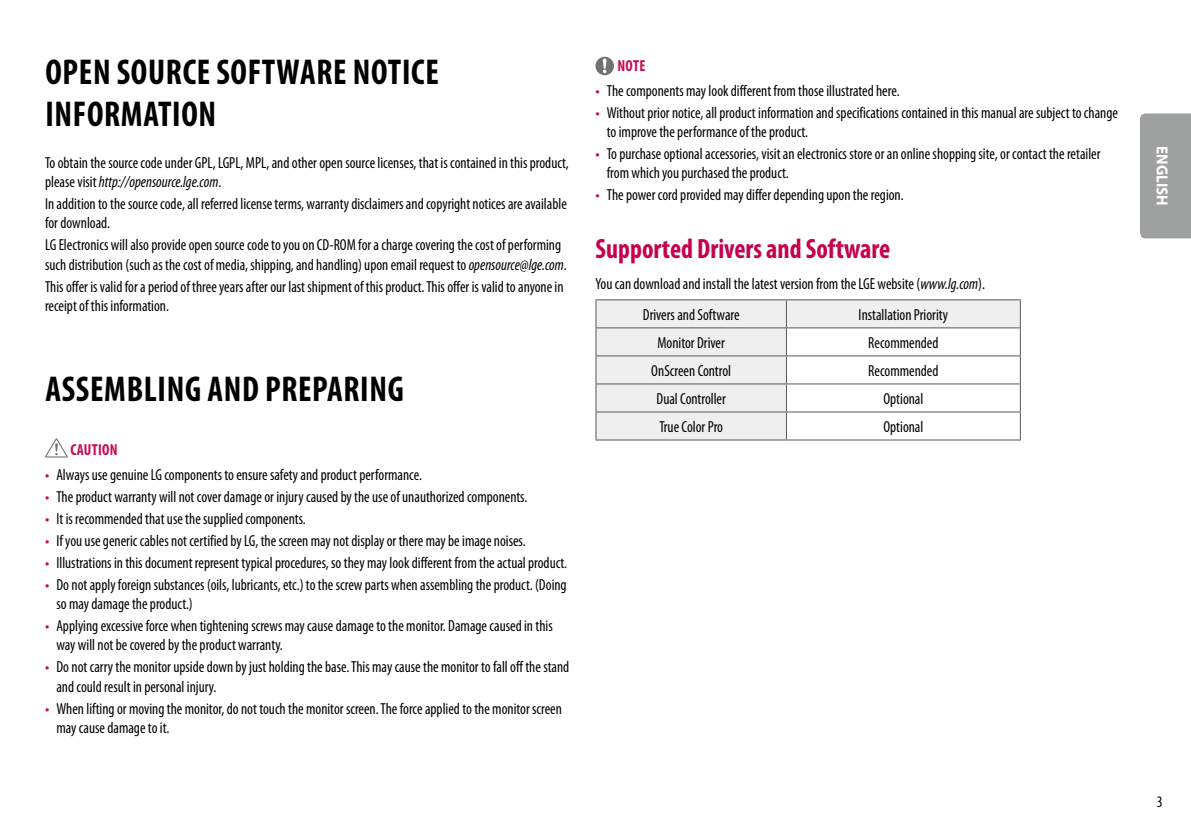
<style>
.page{position:relative;width:1191px;height:840px;background:#fff}
.page>*{position:absolute;margin:0;border:0;box-sizing:border-box;transform-origin:0 0}
.t1{font:700 condensed 36px/42px "Myriad Pro";letter-spacing:.02em;color:#000;scale:.95 1}
.t2{font:700 condensed 28px "Myriad Pro";color:#c7004e;scale:.95 1}
.t3{font:condensed 16px/19.2px "Myriad Pro";color:#000;scale:.95 1}
.t4{font:700 condensed 16px "Myriad Pro";letter-spacing:.02em;color:#c90a53;scale:.95 1}
.t5{font:700 16px "Myriad Pro";color:#fff;scale:.95 1}
.s1{font-style:italic}
.s2{font-family:"LG Smart";font-stretch:normal;color:#c90a53}
</style>
<div class="page">
<div style="left:1140px;top:113px;width:51px;height:125px;background:#9fa0a0"></div>
<svg style="left:45px;top:438px;width:23px;height:19px"></svg>
<svg style="left:595px;top:57px;width:19px;height:18px"></svg>
<svg style="left:596px;top:300px;width:423px;height:139px;fill:#efefef"></svg>
<hr style="left:595px;top:299px;width:191px;height:1px;background:#595757">
<hr style="left:786px;top:299px;width:234px;height:1px;background:#595757">
<hr style="left:595px;top:327px;width:191px;height:1px;background:#595757">
<hr style="left:786px;top:327px;width:234px;height:1px;background:#595757">
<hr style="left:595px;top:355px;width:191px;height:1px;background:#595757">
<hr style="left:786px;top:355px;width:234px;height:1px;background:#595757">
<hr style="left:595px;top:383px;width:191px;height:1px;background:#595757">
<hr style="left:786px;top:383px;width:234px;height:1px;background:#595757">
<hr style="left:595px;top:411px;width:191px;height:1px;background:#595757">
<svg style="left:595px;top:300px;width:1px;height:139px"></svg>
<hr style="left:786px;top:411px;width:234px;height:1px;background:#595757">
<svg style="left:786px;top:300px;width:1px;height:139px"></svg>
<svg style="left:1019px;top:300px;width:1px;height:139px"></svg>
<hr style="left:595px;top:439px;width:191px;height:1px;background:#595757">
<hr style="left:786px;top:439px;width:234px;height:1px;background:#595757">
<h1 class="t1" style="left:45px;top:50px;width:375px">OPEN SOURCE SOFTWARE NOTICE<br>INFORMATION</h1>
<p class="t3" style="left:45px;top:152px;width:553px">To obtain the source code under GPL, LGPL, MPL, and other open source licenses, that is contained in this product, please visit <span class="s1">http://opensource.lge.com</span>.</p>
<p class="t3" style="left:45px;top:194px;width:551px">In addition to the source code, all referred license terms, warranty disclaimers and copyright notices are available for download.</p>
<p class="t3" style="left:45px;top:235px;width:550px">LG Electronics will also provide open source code to you on CD-ROM for a charge covering the cost of performing such distribution (such as the cost of media, shipping, and handling) upon email request to <span class="s1">opensource@lge.com</span>.</p>
<p class="t3" style="left:45px;top:276px;width:547px">This offer is valid for a period of three years after our last shipment of this product. This offer is valid to anyone in receipt of this information.</p>
<h1 class="t1" style="left:45px;top:367px;width:379px">ASSEMBLING AND PREPARING</h1>
<p class="t4" style="left:70px;top:439px;width:51px">CAUTION</p>
<p class="t3" style="left:45px;top:464px;width:398px"><span class="s2">•</span> Always use genuine LG components to ensure safety and product performance.</p>
<p class="t3" style="left:45px;top:486px;width:509px"><span class="s2">•</span> The product warranty will not cover damage or injury caused by the use of unauthorized components.</p>
<p class="t3" style="left:45px;top:508px;width:276px"><span class="s2">•</span> It is recommended that use the supplied components.</p>
<p class="t3" style="left:45px;top:530px;width:507px"><span class="s2">•</span> If you use generic cables not certified by LG, the screen may not display or there may be image noises.</p>
<p class="t3" style="left:45px;top:552px;width:551px"><span class="s2">•</span> Illustrations in this document represent typical procedures, so they may look different from the actual product.</p>
<p class="t3" style="left:56px;top:574px;width:538px;text-indent:-11px"><span class="s2">•</span> Do not apply foreign substances (oils, lubricants, etc.) to the screw parts when assembling the product. (Doing so may damage the product.)</p>
<p class="t3" style="left:56px;top:615px;width:524px;text-indent:-11px"><span class="s2">•</span> Applying excessive force when tightening screws may cause damage to the monitor. Damage caused in this way will not be covered by the product warranty.</p>
<p class="t3" style="left:56px;top:657px;width:541px;text-indent:-11px"><span class="s2">•</span> Do not carry the monitor upside down by just holding the base. This may cause the monitor to fall off the stand and could result in personal injury.</p>
<p class="t3" style="left:56px;top:698px;width:533px;text-indent:-11px"><span class="s2">•</span> When lifting or moving the monitor, do not touch the monitor screen. The force applied to the monitor screen may cause damage to it.</p>
<p class="t4" style="left:617px;top:55px;width:24px">NOTE</p>
<p class="t3" style="left:595px;top:81px;width:322px"><span class="s2">•</span> The components may look different from those illustrated here.</p>
<p class="t3" style="left:607px;top:103px;width:539px;text-indent:-11px"><span class="s2">•</span> Without prior notice, all product information and specifications contained in this manual are subject to change to improve the performance of the product.</p>
<p class="t3" style="left:607px;top:144px;width:521px;text-indent:-11px"><span class="s2">•</span> To purchase optional accessories, visit an electronics store or an online shopping site, or contact the retailer from which you purchased the product.</p>
<p class="t3" style="left:595px;top:185px;width:326px"><span class="s2">•</span> The power cord provided may differ depending upon the region.</p>
<h2 class="t2" style="left:595px;top:231px;width:312px">SUPPORTED DRIVERS AND SOFTWARE</h2>
<p class="t3" style="left:643px;top:267px;width:362px;line-height:31.4px;text-indent:-47px">You can download and install the latest version from the LGE website (<span class="s1">www.lg.com</span>).<br>Drivers and Software</p>
<p class="t3" style="left:858px;top:304px;width:96px">Installation Priority</p>
<p class="t3" style="left:657px;top:332px;width:72px">Monitor Driver</p>
<p class="t3" style="left:868px;top:332px;width:75px">Recommended</p>
<p class="t3" style="left:651px;top:360px;width:85px">OnScreen Control</p>
<p class="t3" style="left:868px;top:360px;width:75px">Recommended</p>
<p class="t3" style="left:656px;top:388px;width:75px">Dual Controller</p>
<p class="t3" style="left:883px;top:388px;width:44px">Optional</p>
<p class="t3" style="left:659px;top:416px;width:69px">True Color Pro</p>
<p class="t3" style="left:883px;top:416px;width:44px">Optional</p>
<p class="t5" style="left:1172px;top:146px;width:64px;rotate:90deg">ENGLISH</p>
<p class="t3" style="left:1156px;top:791px;width:8px">3</p>
</div>
